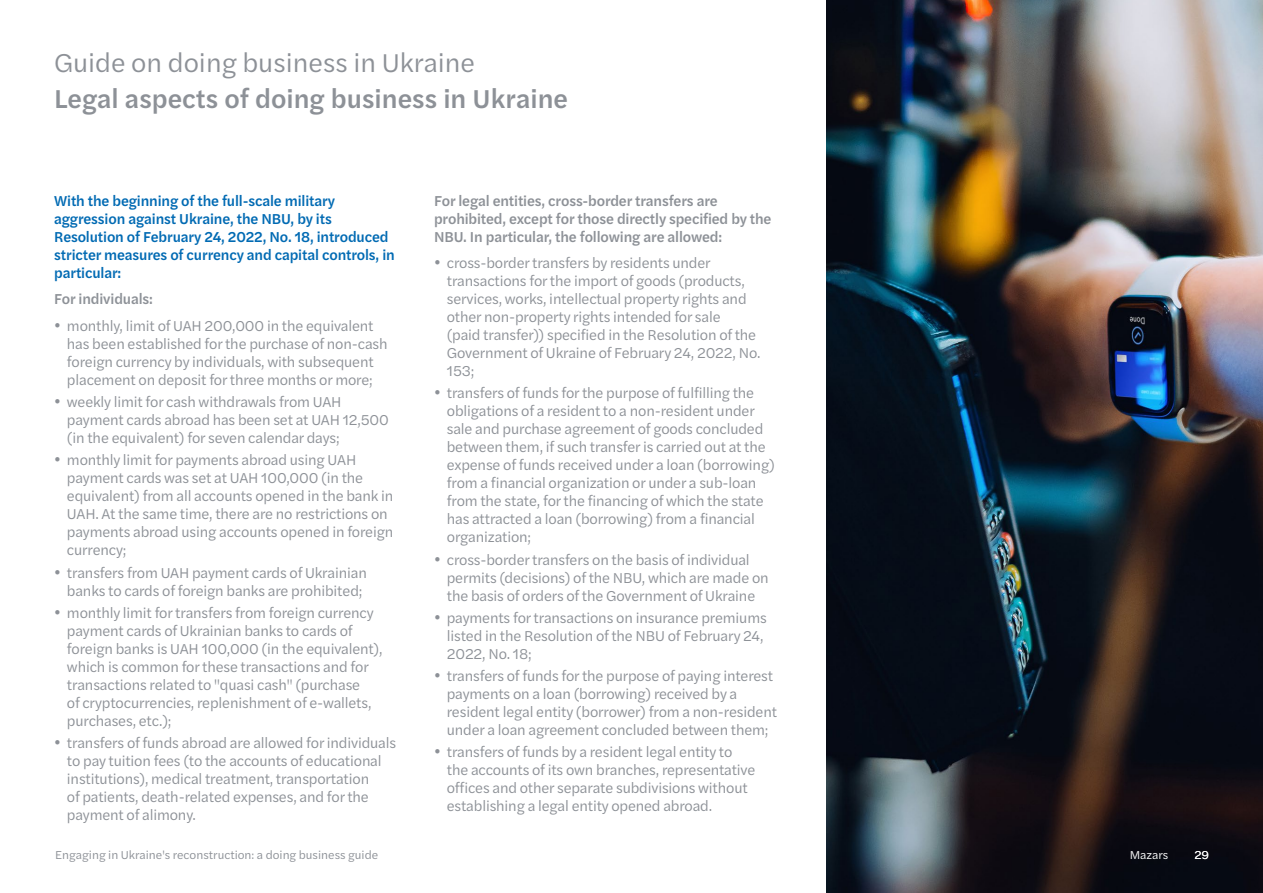
<style>
.page{position:relative;width:1263px;height:893px;background:#fff}
.page>*{position:absolute;margin:0;border:0;box-sizing:border-box;transform-origin:0 0}
.t1{font:500 27px "Halyard Text";color:#8d9197}
.t2{font:27px "Halyard Text";color:#8d9197}
.t3{font:15px/18px "Halyard Text";letter-spacing:-.01em;color:#8d9197}
.t4{font:500 15px/18px "Halyard Text";letter-spacing:-.01em;color:#006ab3}
.t5{font:500 15px/18px "Halyard Text";letter-spacing:-.01em;color:#8d9197}
.t6{font:12px "Halyard Text";color:#8d9197}
.t7{font:12px "Halyard Text";color:#fff}
</style>
<div class="page">
<img style="left:827px;top:0;width:436px;height:893px">
<h1 class="t2" style="left:54px;top:43px;width:423px">Guide on doing business in Ukraine</h1>
<h1 class="t1" style="left:54px;top:79px;width:515px">Legal aspects of doing business in Ukraine</h1>
<p class="t4" style="left:54px;top:191px;width:342px">With the beginning of the full-scale military aggression against Ukraine, the NBU, by its Resolution of February 24, 2022, No. 18, introduced stricter measures of currency and capital controls, in particular:</p>
<p class="t5" style="left:54px;top:289px;width:100px">For individuals:</p>
<p class="t3" style="left:67px;top:316px;width:322px;text-indent:-13px">• monthly, limit of UAH 200,000 in the equivalent has been established for the purchase of non-cash foreign currency by individuals, with subsequent placement on deposit for three months or more;</p>
<p class="t3" style="left:67px;top:392px;width:323px;text-indent:-13px">• weekly limit for cash withdrawals from UAH payment cards abroad has been set at UAH 12,500 (in the equivalent) for seven calendar days;</p>
<p class="t3" style="left:67px;top:450px;width:328px;text-indent:-13px">• monthly limit for payments abroad using UAH payment cards was set at UAH 100,000 (in the equivalent) from all accounts opened in the bank in UAH. At the same time, there are no restrictions on payments abroad using accounts opened in foreign currency;</p>
<p class="t3" style="left:54px;top:563px;width:314px;text-align:center">• transfers from UAH payment cards of Ukrainian banks to cards of foreign banks are prohibited;</p>
<p class="t3" style="left:67px;top:603px;width:317px;text-indent:-13px">• monthly limit for transfers from foreign currency payment cards of Ukrainian banks to cards of foreign banks is UAH 100,000 (in the equivalent), which is common for these transactions and for transactions related to "quasi cash" (purchase<br>of cryptocurrencies, replenishment of e-wallets, purchases, etc.);</p>
<p class="t3" style="left:67px;top:733px;width:331px;text-indent:-13px">• transfers of funds abroad are allowed for individuals to pay tuition fees (to the accounts of educational institutions), medical treatment, transportation<br>of patients, death-related expenses, and for the payment of alimony.</p>
<p class="t5" style="left:434px;top:191px;width:339px">For legal entities, cross-border transfers are prohibited, except for those directly specified by the<br>NBU. In particular, the following are allowed:</p>
<p class="t3" style="left:447px;top:253px;width:315px;text-indent:-13px">• cross-border transfers by residents under transactions for the import of goods (products, services, works, intellectual property rights and other non-property rights intended for sale<br>(paid transfer)) specified in the Resolution of the Government of Ukraine of February 24, 2022, No.<br>153;</p>
<p class="t3" style="left:447px;top:384px;width:330px;text-indent:-13px">• transfers of funds for the purpose of fulfilling the obligations of a resident to a non-resident under sale and purchase agreement of goods concluded between them, if such transfer is carried out at the expense of funds received under a loan (borrowing) from a financial organization or under a sub-loan from the state, for the financing of which the state has attracted a loan (borrowing) from a financial organization;</p>
<p class="t3" style="left:447px;top:550px;width:323px;text-indent:-13px">• cross-border transfers on the basis of individual permits (decisions) of the NBU, which are made on the basis of orders of the Government of Ukraine</p>
<p class="t3" style="left:447px;top:608px;width:321px;text-indent:-13px">• payments for transactions on insurance premiums listed in the Resolution of the NBU of February 24,<br>2022, No. 18;</p>
<p class="t3" style="left:447px;top:666px;width:332px;text-indent:-13px">• transfers of funds for the purpose of paying interest payments on a loan (borrowing) received by a resident legal entity (borrower) from a non-resident under a loan agreement concluded between them;</p>
<p class="t3" style="left:447px;top:743px;width:310px;text-indent:-13px">• transfers of funds by a resident legal entity to the accounts of its own branches, representative offices and other separate subdivisions without establishing a legal entity opened abroad.</p>
<p class="t6" style="left:55px;top:846px;width:324px">Engaging in Ukraine's reconstruction: a doing business guide</p>
<p class="t7" style="left:1130px;top:846px;width:40px">Mazars</p>
<p class="t7" style="left:1194px;top:846px;width:16px">29</p>
</div>
